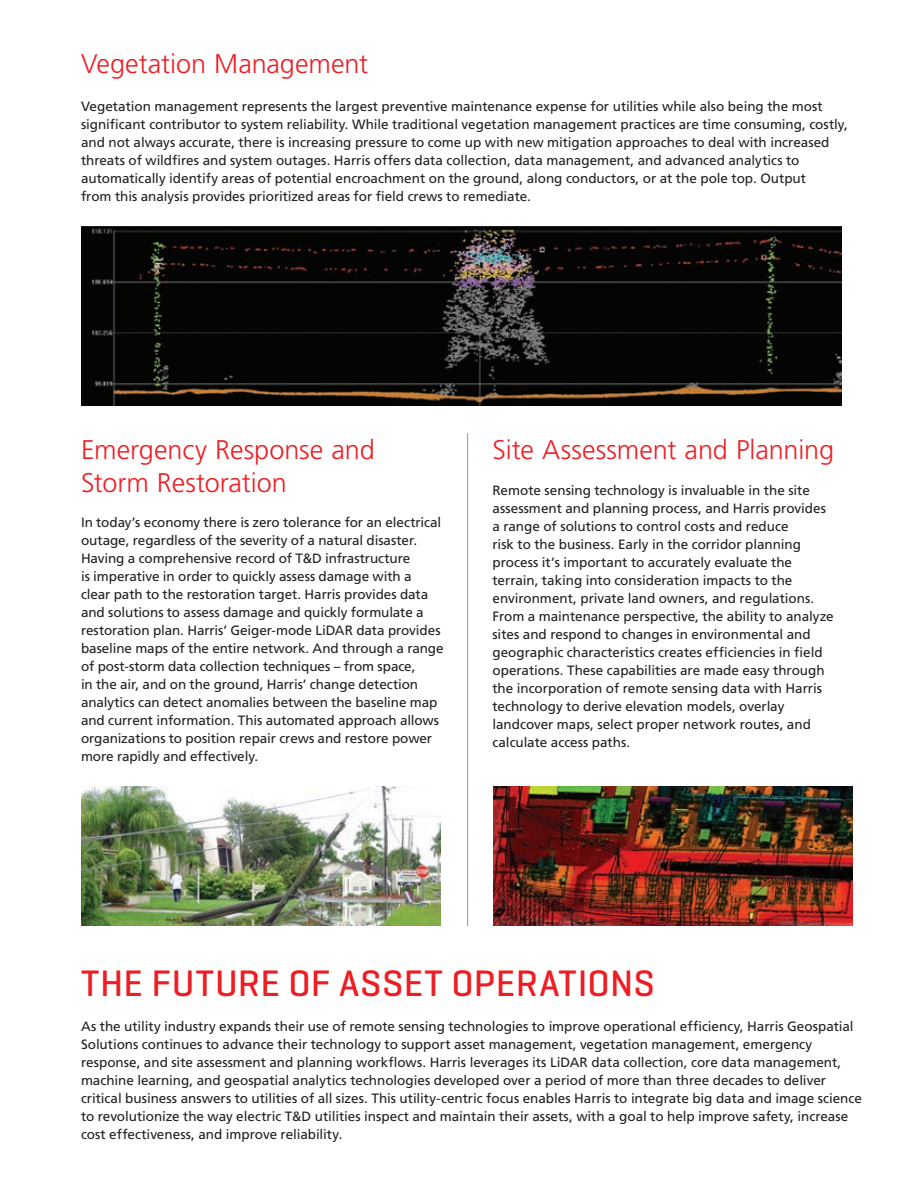
<style>
.page{position:relative;width:918px;height:1188px;background:#fff}
.page>*{position:absolute;margin:0;border:0;box-sizing:border-box;transform-origin:0 0}
.t1{font:500 37.5px "Geogrotesque";letter-spacing:.01em;color:#ee1d23}
.t2{font:300 27px/32.4px "Frutiger LT Std";color:#ee1d23}
.t3{font:13.5px/18px "Frutiger LT Std";letter-spacing:-.005em;color:#231f20}
</style>
<div class="page">
<img style="left:81px;top:786px;width:360px;height:140px">
<img style="left:493px;top:786px;width:360px;height:140px">
<img style="left:81px;top:226px;width:760px;height:180px">
<hr style="left:467px;top:433px;width:1px;height:493px;background:#939598">
<h2 class="t2" style="left:81px;top:48px;width:289px">Vegetation Management</h2>
<p class="t3" style="left:81px;top:98px;width:768px">Vegetation management represents the largest preventive maintenance expense for utilities while also being the most significant contributor to system reliability. While traditional vegetation management practices are time consuming, costly, and not always accurate, there is increasing pressure to come up with new mitigation approaches to deal with increased threats of wildfires and system outages. Harris offers data collection, data management, and advanced analytics to automatically identify areas of potential encroachment on the ground, along conductors, or at the pole top. Output<br>from this analysis provides prioritized areas for field crews to remediate.</p>
<h2 class="t2" style="left:81px;top:434px;width:295px">Emergency Response and<br>Storm Restoration</h2>
<p class="t3" style="left:81px;top:514px;width:364px">In today’s economy there is zero tolerance for an electrical outage, regardless of the severity of a natural disaster.<br>Having a comprehensive record of T&amp;D infrastructure<br>is imperative in order to quickly assess damage with a clear path to the restoration target. Harris provides data and solutions to assess damage and quickly formulate a restoration plan. Harris’ Geiger-mode LiDAR data provides baseline maps of the entire network. And through a range of post-storm data collection techniques – from space,<br>in the air, and on the ground, Harris’ change detection analytics can detect anomalies between the baseline map and current information. This automated approach allows organizations to position repair crews and restore power more rapidly and effectively.</p>
<h2 class="t2" style="left:492px;top:434px;width:343px">Site Assessment and Planning</h2>
<p class="t3" style="left:492px;top:481px;width:343px">Remote sensing technology is invaluable in the site assessment and planning process, and Harris provides a range of solutions to control costs and reduce<br>risk to the business. Early in the corridor planning process it’s important to accurately evaluate the terrain, taking into consideration impacts to the environment, private land owners, and regulations.<br>From a maintenance perspective, the ability to analyze sites and respond to changes in environmental and geographic characteristics creates efficiencies in field operations. These capabilities are made easy through the incorporation of remote sensing data with Harris technology to derive elevation models, overlay landcover maps, select proper network routes, and calculate access paths.</p>
<h1 class="t1" style="left:81px;top:960px;width:575px">THE FUTURE OF ASSET OPERATIONS</h1>
<p class="t3" style="left:81px;top:1018px;width:782px">As the utility industry expands their use of remote sensing technologies to improve operational efficiency, Harris Geospatial Solutions continues to advance their technology to support asset management, vegetation management, emergency response, and site assessment and planning workflows. Harris leverages its LiDAR data collection, core data management, machine learning, and geospatial analytics technologies developed over a period of more than three decades to deliver critical business answers to utilities of all sizes. This utility-centric focus enables Harris to integrate big data and image science to revolutionize the way electric T&amp;D utilities inspect and maintain their assets, with a goal to help improve safety, increase cost effectiveness, and improve reliability.</p>
</div>
